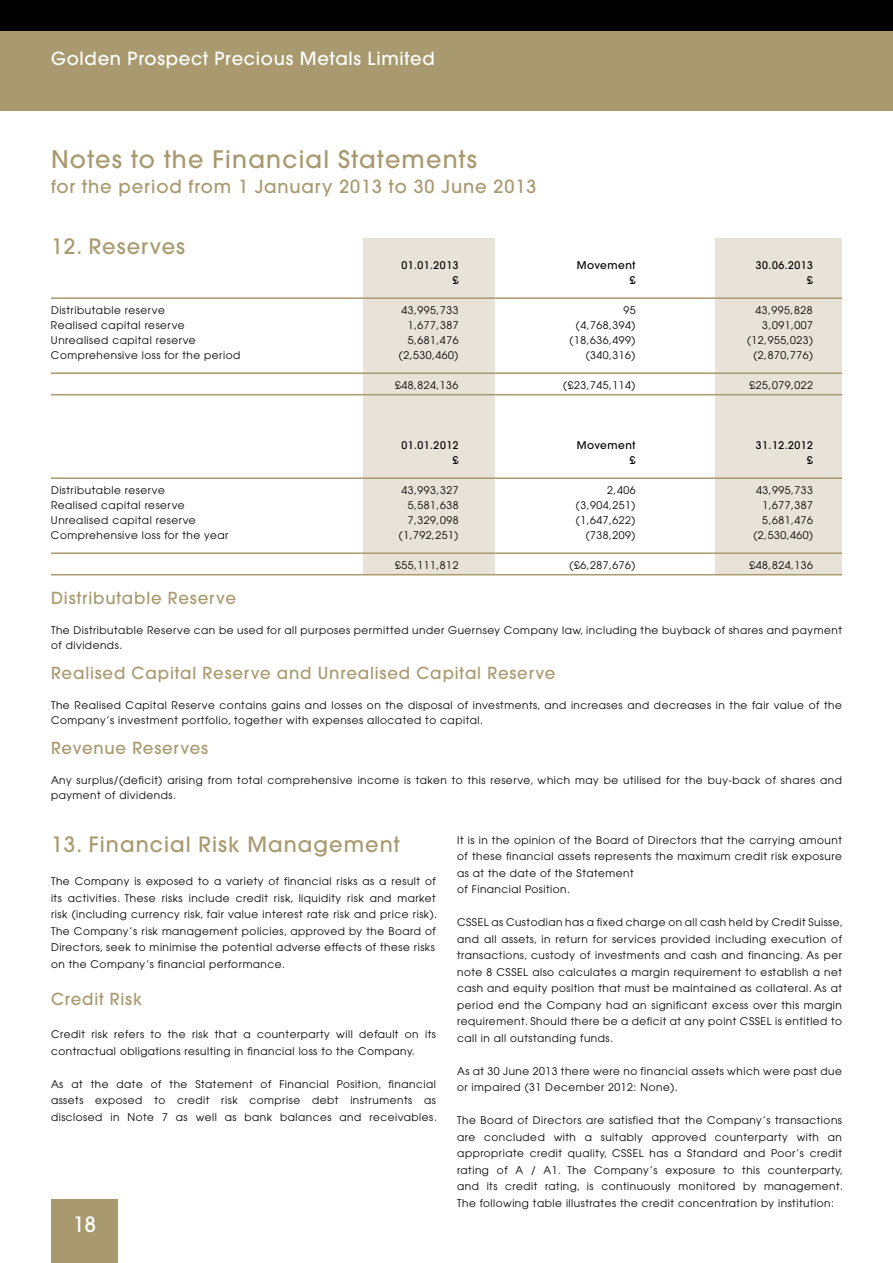
<style>
.page{position:relative;width:893px;height:1263px;background:#fff}
.page>*{position:absolute;margin:0;border:0;box-sizing:border-box;transform-origin:0 0}
.t1{font:500 24px "Avant Garde";letter-spacing:.05em;color:#a9996e}
.t2{font:500 21px "Avant Garde";letter-spacing:.05em;color:#a9996e}
.t3{font:500 21px "Avant Garde";color:#fff}
.t4{font:500 18px "Avant Garde";letter-spacing:.05em;color:#a9996e}
.t5{font:500 18px "Avant Garde";letter-spacing:.04em;color:#fff}
.t6{font:500 16.5px "Avant Garde";letter-spacing:.05em;color:#a9996e}
.t7{font:10.5px/16.5px "Avant Garde";letter-spacing:.05em;color:#000}
.t8{font:500 10.5px "Avant Garde";letter-spacing:.05em;color:#000}
</style>
<div class="page">
<div style="left:0;top:30px;width:893px;height:81px;background:#a9996e"></div>
<div style="left:0;top:0;width:893px;height:31px;background:#000"></div>
<div style="left:51px;top:1199px;width:67px;height:64px;background:#a9996e"></div>
<div style="left:363px;top:238px;width:131px;height:336px;background:#e8e3d8"></div>
<div style="left:715px;top:238px;width:127px;height:336px;background:#e8e3d8"></div>
<hr style="left:51px;top:297px;width:791px;height:2px;background:#a9996e">
<hr style="left:51px;top:372px;width:791px;height:2px;background:#a9996e">
<hr style="left:51px;top:394px;width:791px;height:1px;background:#a9996e">
<hr style="left:51px;top:477px;width:791px;height:2px;background:#a9996e">
<hr style="left:51px;top:552px;width:791px;height:2px;background:#a9996e">
<hr style="left:51px;top:574px;width:791px;height:1px;background:#a9996e">
<h3 class="t5" style="left:51px;top:48px;width:385px">Golden Prospect Precious Metals Limited</h3>
<h1 class="t1" style="left:51px;top:144px;width:427px">Notes to the Financial Statements</h1>
<h3 class="t4" style="left:51px;top:175px;width:487px">for the period from 1 January 2013 to 30 June 2013</h3>
<h2 class="t2" style="left:51px;top:233px;width:136px">12. Reserves</h2>
<p class="t8" style="left:401px;top:259px;width:59px">01.01.2013</p>
<p class="t8" style="left:577px;top:259px;width:60px">Movement</p>
<p class="t8" style="left:756px;top:259px;width:59px">30.06.2013</p>
<p class="t8" style="left:453px;top:274px;width:7px">£</p>
<p class="t8" style="left:630px;top:274px;width:7px">£</p>
<p class="t8" style="left:807px;top:274px;width:7px">£</p>
<p class="t7" style="left:51px;top:302px;width:115px">Distributable reserve</p>
<p class="t7" style="left:401px;top:302px;width:59px">43,995,733</p>
<p class="t7" style="left:623px;top:302px;width:14px">95</p>
<p class="t7" style="left:755px;top:302px;width:59px">43,995,828</p>
<p class="t7" style="left:51px;top:317px;width:135px">Realised capital reserve</p>
<p class="t7" style="left:408px;top:317px;width:52px">1,677,387</p>
<p class="t7" style="left:576px;top:317px;width:61px">(4,768,394)</p>
<p class="t7" style="left:762px;top:317px;width:52px">3,091,007</p>
<p class="t7" style="left:51px;top:332px;width:146px">Unrealised capital reserve</p>
<p class="t7" style="left:408px;top:332px;width:52px">5,681,476</p>
<p class="t7" style="left:570px;top:332px;width:67px">(18,636,499)</p>
<p class="t7" style="left:747px;top:332px;width:67px">(12,955,023)</p>
<p class="t7" style="left:51px;top:347px;width:191px">Comprehensive loss for the period</p>
<p class="t7" style="left:399px;top:347px;width:61px">(2,530,460)</p>
<p class="t7" style="left:586px;top:347px;width:51px">(340,316)</p>
<p class="t7" style="left:753px;top:347px;width:61px">(2,870,776)</p>
<p class="t7" style="left:395px;top:377px;width:65px">£48,824,136</p>
<p class="t7" style="left:563px;top:377px;width:74px">(£23,745,114)</p>
<p class="t7" style="left:750px;top:377px;width:65px">£25,079,022</p>
<p class="t8" style="left:401px;top:439px;width:59px">01.01.2012</p>
<p class="t8" style="left:577px;top:439px;width:60px">Movement</p>
<p class="t8" style="left:756px;top:439px;width:59px">31.12.2012</p>
<p class="t8" style="left:453px;top:454px;width:7px">£</p>
<p class="t8" style="left:630px;top:454px;width:7px">£</p>
<p class="t8" style="left:807px;top:454px;width:7px">£</p>
<p class="t7" style="left:51px;top:482px;width:115px">Distributable reserve</p>
<p class="t7" style="left:401px;top:482px;width:59px">43,993,327</p>
<p class="t7" style="left:607px;top:482px;width:30px">2,406</p>
<p class="t7" style="left:756px;top:482px;width:59px">43,995,733</p>
<p class="t7" style="left:51px;top:497px;width:135px">Realised capital reserve</p>
<p class="t7" style="left:408px;top:497px;width:52px">5,581,638</p>
<p class="t7" style="left:576px;top:497px;width:61px">(3,904,251)</p>
<p class="t7" style="left:762px;top:497px;width:52px">1,677,387</p>
<p class="t7" style="left:51px;top:512px;width:146px">Unrealised capital reserve</p>
<p class="t7" style="left:408px;top:512px;width:52px">7,329,098</p>
<p class="t7" style="left:576px;top:512px;width:61px">(1,647,622)</p>
<p class="t7" style="left:762px;top:512px;width:52px">5,681,476</p>
<p class="t7" style="left:51px;top:527px;width:179px">Comprehensive loss for the year</p>
<p class="t7" style="left:399px;top:527px;width:61px">(1,792,251)</p>
<p class="t7" style="left:586px;top:527px;width:51px">(738,209)</p>
<p class="t7" style="left:753px;top:527px;width:61px">(2,530,460)</p>
<p class="t7" style="left:395px;top:557px;width:65px">£55,111,812</p>
<p class="t7" style="left:570px;top:557px;width:67px">(£6,287,676)</p>
<p class="t7" style="left:750px;top:557px;width:65px">£48,824,136</p>
<h3 class="t6" style="left:51px;top:588px;width:186px">Distributable Reserve</h3>
<p class="t7" style="left:51px;top:623px;width:792px;line-height:15px">The Distributable Reserve can be used for all purposes permitted under Guernsey Company law, including the buyback of shares and payment of dividends.</p>
<h3 class="t6" style="left:51px;top:663px;width:506px">Realised Capital Reserve and Unrealised Capital Reserve</h3>
<p class="t7" style="left:51px;top:698px;width:792px;line-height:15px">The Realised Capital Reserve contains gains and losses on the disposal of investments, and increases and decreases in the fair value of the<br>Company’s investment portfolio, together with expenses allocated to capital.</p>
<h3 class="t6" style="left:51px;top:738px;width:159px">Revenue Reserves</h3>
<p class="t7" style="left:51px;top:773px;width:792px;line-height:15px">Any surplus/(deficit) arising from total comprehensive income is taken to this reserve, which may be utilised for the buy-back of shares and payment of dividends.</p>
<h2 class="t2" style="left:51px;top:831px;width:350px">13. Financial Risk Management</h2>
<p class="t7" style="left:51px;top:873px;width:387px">The Company is exposed to a variety of financial risks as a result of its activities. These risks include credit risk, liquidity risk and market risk (including currency risk, fair value interest rate risk and price risk).<br>The Company’s risk management policies, approved by the Board of Directors, seek to minimise the potential adverse effects of these risks on the Company’s financial performance.</p>
<h3 class="t6" style="left:51px;top:989px;width:93px">Credit Risk</h3>
<p class="t7" style="left:51px;top:1026px;width:386px">Credit risk refers to the risk that a counterparty will default on its contractual obligations resulting in financial loss to the Company.</p>
<p class="t7" style="left:51px;top:1075px;width:387px;text-align:justify">As at the date of the Statement of Financial Position, financial assets exposed to credit risk comprise debt instruments as disclosed in Note 7 as well as bank balances and receivables.</p>
<p class="t7" style="left:457px;top:831px;width:386px">It is in the opinion of the Board of Directors that the carrying amount of these financial assets represents the maximum credit risk exposure as at the date of the Statement<br>of Financial Position.</p>
<p class="t7" style="left:457px;top:914px;width:387px;text-align:justify">CSSEL as Custodian has a fixed charge on all cash held by Credit Suisse, and all assets, in return for services provided including execution of transactions, custody of investments and cash and financing. As per note 8 CSSEL also calculates a margin requirement to establish a net cash and equity position that must be maintained as collateral. As at period end the Company had an significant excess over this margin requirement. Should there be a deficit at any point CSSEL is entitled to call in all outstanding funds.</p>
<p class="t7" style="left:457px;top:1062px;width:386px">As at 30 June 2013 there were no financial assets which were past due or impaired (31 December 2012: None).</p>
<p class="t7" style="left:457px;top:1112px;width:387px;text-align:justify">The Board of Directors are satisfied that the Company’s transactions are concluded with a suitably approved counterparty with an appropriate credit quality, CSSEL has a Standard and Poor’s credit rating of A / A1. The Company’s exposure to this counterparty, and its credit rating, is continuously monitored by management.<br>The following table illustrates the credit concentration by institution:</p>
<h2 class="t3" style="left:73px;top:1211px;width:25px">18</h2>
</div>
